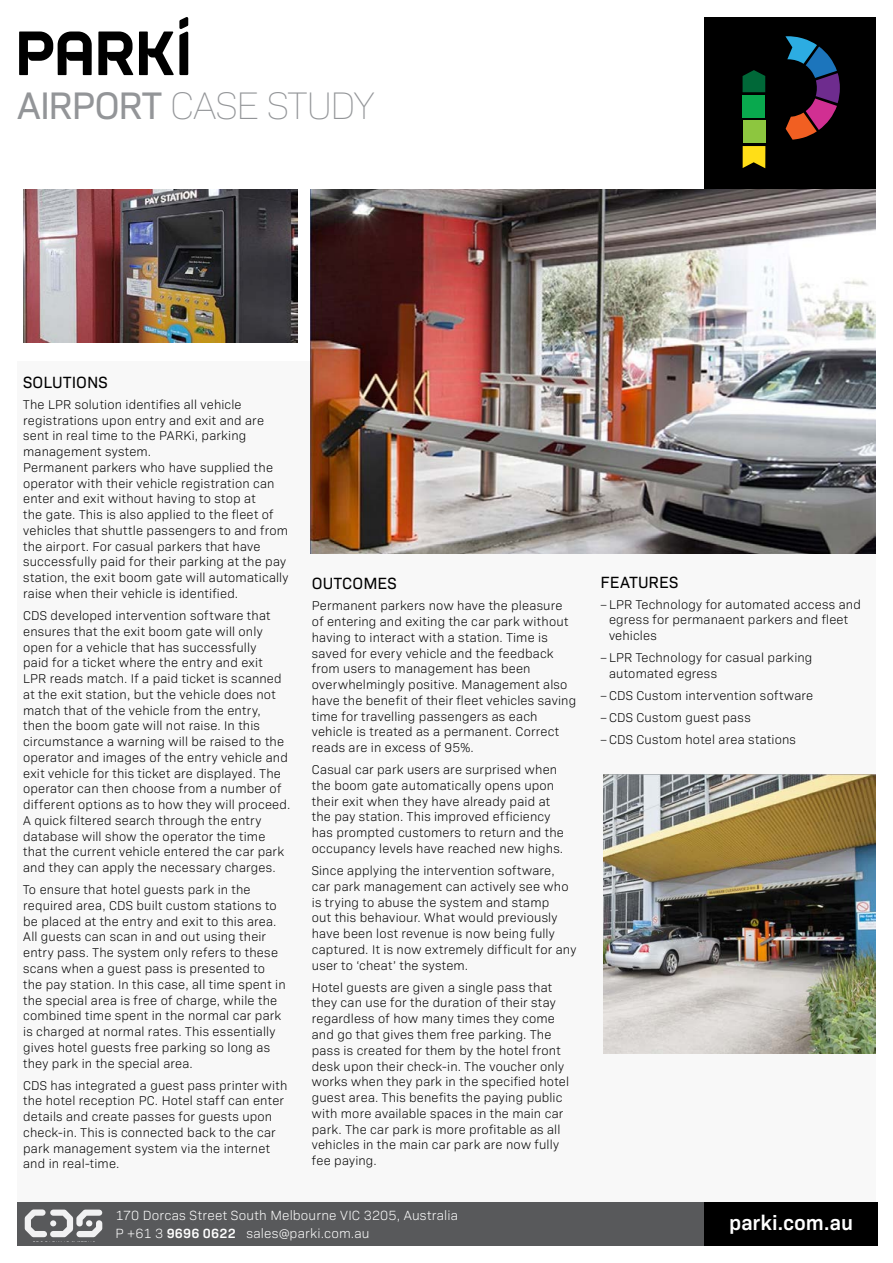
<style>
.page{position:relative;width:893px;height:1263px;background:#fff}
.page>*{position:absolute;margin:0;border:0;box-sizing:border-box;transform-origin:0 0}
.t1{font:200 39px "Bio Sans";letter-spacing:-.025em;color:#939598}
.t2{font:600 21px "Bio Sans";letter-spacing:.005em;color:#fff}
.t3{font:16.5px "Bio Sans";letter-spacing:.01em;color:#000}
.t4{font:300 13.5px "Bio Sans";letter-spacing:.015em;color:#fff}
.t5{font:300 12.9px/15.8px "Bio Sans";letter-spacing:.015em;color:#000}
.s1{font-weight:400}
.s2{font-weight:600}
</style>
<div class="page">
<div style="left:17px;top:361px;width:859px;height:841px;background:#f8f8f8"></div>
<div style="left:704px;top:17px;width:172px;height:172px;background:#000"></div>
<svg style="left:98px;top:32px;width:35px;height:43px"></svg>
<svg style="left:19px;top:32px;width:73px;height:43px"></svg>
<svg style="left:139px;top:17px;width:49px;height:58px"></svg>
<div style="left:743px;top:121px;width:22px;height:22px;background:#8dc63f"></div>
<svg style="left:742px;top:70px;width:23px;height:22px"></svg>
<svg style="left:743px;top:146px;width:22px;height:22px"></svg>
<div style="left:742px;top:95px;width:23px;height:23px;background:#09a94e"></div>
<svg style="left:785px;top:36px;width:55px;height:104px"></svg>
<img style="left:23px;top:189px;width:274px;height:153px">
<img style="left:311px;top:189px;width:565px;height:365px">
<img style="left:604px;top:774px;width:272px;height:279px">
<div style="left:17px;top:1201px;width:687px;height:44px;background:#58595b"></div>
<div style="left:704px;top:1201px;width:174px;height:44px;background:#000"></div>
<svg style="left:25px;top:1209px;width:77px;height:28px"></svg>
<h1 class="t1" style="left:17px;top:78px;width:359px"><span class="s1">AIRPORT</span> CASE STUDY</h1>
<p class="t3" style="left:23px;top:370px;width:86px">SOLUTIONS</p>
<p class="t5" style="left:23px;top:396px;width:267px">The LPR solution identifies all vehicle registrations upon entry and exit and are sent in real time to the PARKi, parking management system.<br>Permanent parkers who have supplied the operator with their vehicle registration can enter and exit without having to stop at<br>the gate. This is also applied to the fleet of vehicles that shuttle passengers to and from the airport. For casual parkers that have successfully paid for their parking at the pay station, the exit boom gate will automatically raise when their vehicle is identified.</p>
<p class="t5" style="left:23px;top:607px;width:269px">CDS developed intervention software that ensures that the exit boom gate will only open for a vehicle that has successfully<br>paid for a ticket where the entry and exit<br>LPR reads match. If a paid ticket is scanned at the exit station, but the vehicle does not match that of the vehicle from the entry, then the boom gate will not raise. In this circumstance a warning will be raised to the operator and images of the entry vehicle and exit vehicle for this ticket are displayed. The operator can then choose from a number of different options as to how they will proceed.<br>A quick filtered search through the entry database will show the operator the time that the current vehicle entered the car park and they can apply the necessary charges.</p>
<p class="t5" style="left:23px;top:881px;width:264px">To ensure that hotel guests park in the required area, CDS built custom stations to be placed at the entry and exit to this area.<br>All guests can scan in and out using their entry pass. The system only refers to these scans when a guest pass is presented to the pay station. In this case, all time spent in the special area is free of charge, while the combined time spent in the normal car park is charged at normal rates. This essentially gives hotel guests free parking so long as they park in the special area.</p>
<p class="t5" style="left:23px;top:1076px;width:266px">CDS has integrated a guest pass printer with the hotel reception PC. Hotel staff can enter details and create passes for guests upon check-in. This is connected back to the car park management system via the internet and in real-time.</p>
<p class="t3" style="left:312px;top:571px;width:86px">OUTCOMES</p>
<p class="t5" style="left:312px;top:597px;width:266px">Permanent parkers now have the pleasure of entering and exiting the car park without having to interact with a station. Time is saved for every vehicle and the feedback from users to management has been overwhelmingly positive. Management also have the benefit of their fleet vehicles saving time for travelling passengers as each vehicle is treated as a permanent. Correct reads are in excess of 95%.</p>
<p class="t5" style="left:312px;top:761px;width:254px">Casual car park users are surprised when the boom gate automatically opens upon their exit when they have already paid at the pay station. This improved efficiency has prompted customers to return and the occupancy levels have reached new highs.</p>
<p class="t5" style="left:312px;top:862px;width:266px">Since applying the intervention software, car park management can actively see who is trying to abuse the system and stamp<br>out this behaviour. What would previously have been lost revenue is now being fully captured. It is now extremely difficult for any user to ‘cheat’ the system.</p>
<p class="t5" style="left:312px;top:978px;width:259px">Hotel guests are given a single pass that they can use for the duration of their stay regardless of how many times they come and go that gives them free parking. The pass is created for them by the hotel front desk upon their check-in. The voucher only works when they park in the specified hotel guest area. This benefits the paying public with more available spaces in the main car park. The car park is more profitable as all vehicles in the main car park are now fully fee paying.</p>
<p class="t3" style="left:600px;top:570px;width:79px">FEATURES</p>
<p class="t5" style="left:609px;top:595px;width:253px;text-indent:-9px">– LPR Technology for automated access and egress for permanaent parkers and fleet vehicles</p>
<p class="t5" style="left:609px;top:649px;width:205px;text-indent:-9px">– LPR Technology for casual parking automated egress</p>
<p class="t5" style="left:600px;top:687px;width:214px">– CDS Custom intervention software</p>
<p class="t5" style="left:600px;top:709px;width:152px">– CDS Custom guest pass</p>
<p class="t5" style="left:600px;top:731px;width:197px">– CDS Custom hotel area stations</p>
<p class="t4" style="left:115px;top:1205px;width:344px">170 Dorcas Street South Melbourne VIC 3205, Australia</p>
<h2 class="t2" style="left:729px;top:1203px;width:126px">parki.com.au</h2>
<p class="t4" style="left:115px;top:1223px;width:256px">P +61 3 <span class="s2">9696 0622</span> sales@parki.com.au</p>
</div>
